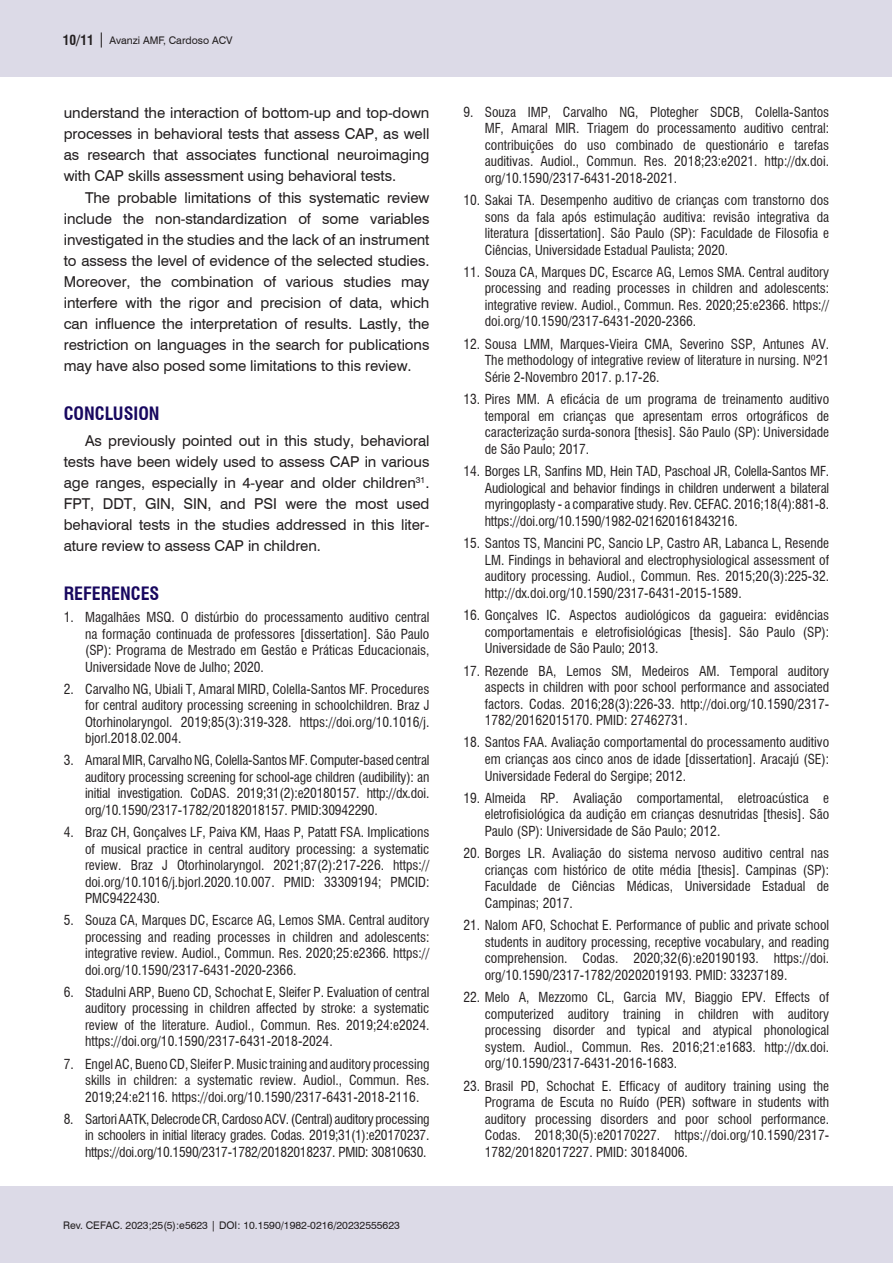
<style>
.page{position:relative;width:893px;height:1263px;background:#fff}
.page>*{position:absolute;margin:0;border:0;box-sizing:border-box;transform-origin:0 0}
.Nivel_1{font:700 condensed 18px "Swiss 721 BT";color:#18085f}
.Corpo_do_texto_INGLES{font:15px/21px "Swiss 721 BT";letter-spacing:-.005em;color:#231f20;text-align:justify}
.t1{font:condensed 13.5px/16.5px "Swiss 721 BT";color:#231f20;text-align:justify}
.t2{font:10.5px "Swiss 721 BT";color:#231f20}
.s1{font-weight:700;font-stretch:condensed;font-size:13.5px}
.s2{font-size:15px}
</style>
<div class="page">
<div style="left:0;top:1186px;width:892px;height:77px;background:#dcdae7"></div>
<div style="left:0;top:0;width:892px;height:77px;background:#dcdae7"></div>
<p class="t2" style="left:63px;top:33px;width:171px"><span class="s1">10/11</span> <span class="s2">|</span> Avanzi AMF, Cardoso ACV</p>
<p class="Corpo_do_texto_INGLES" style="left:64px;top:101px;width:367px">understand the interaction of bottom-up and top-down processes in behavioral tests that assess CAP, as well as research that associates functional neuroimaging with CAP skills assessment using behavioral tests.</p>
<p class="Corpo_do_texto_INGLES" style="left:64px;top:187px;width:367px;text-indent:21px">The probable limitations of this systematic review include the non-standardization of some variables investigated in the studies and the lack of an instrument to assess the level of evidence of the selected studies.<br>Moreover, the combination of various studies may interfere with the rigor and precision of data, which can influence the interpretation of results. Lastly, the restriction on languages in the search for publications may have also posed some limitations to this review.</p>
<p class="Nivel_1" style="left:64px;top:402px;width:97px">CONCLUSION</p>
<p class="Corpo_do_texto_INGLES" style="left:64px;top:430px;width:367px;text-indent:21px">As previously pointed out in this study, behavioral tests have been widely used to assess CAP in various age ranges, especially in 4-year and older children<sup>31</sup>.<br>FPT, DDT, GIN, SIN, and PSI were the most used behavioral tests in the studies addressed in this liter&shy;ature review to assess CAP in children.</p>
<p class="Nivel_1" style="left:64px;top:582px;width:97px">REFERENCES</p>
<p class="t1" style="left:85px;top:609px;width:346px;text-indent:-21px">1. Magalhães MSQ. O distúrbio do processamento auditivo central na formação continuada de professores [dissertation]. São Paulo (SP): Programa de Mestrado em Gestão e Práticas Educacionais, Universidade Nove de Julho; 2020.</p>
<p class="t1" style="left:85px;top:680px;width:346px;text-indent:-21px">2. Carvalho NG, Ubiali T, Amaral MIRD, Colella-Santos MF. Procedures for central auditory processing screening in schoolchildren. Braz J Otorhinolaryngol. 2019;85(3):319-328. https://doi.org/10.1016/j. bjorl.2018.02.004.</p>
<p class="t1" style="left:85px;top:752px;width:346px;text-indent:-21px">3. Amaral MIR, Carvalho NG, Colella-Santos MF. Computer-based central auditory processing screening for school-age children (audibility): an initial investigation. CoDAS. 2019;31(2):e20180157. http://dx.doi. org/10.1590/2317-1782/20182018157. PMID:30942290.</p>
<p class="t1" style="left:85px;top:824px;width:346px;text-indent:-21px">4. Braz CH, Gonçalves LF, Paiva KM, Haas P, Patatt FSA. Implications of musical practice in central auditory processing: a systematic review. Braz J Otorhinolaryngol. 2021;87(2):217-226. https:// doi.org/10.1016/j.bjorl.2020.10.007. PMID: 33309194; PMCID:<br>PMC9422430.</p>
<p class="t1" style="left:85px;top:912px;width:346px;text-indent:-21px">5. Souza CA, Marques DC, Escarce AG, Lemos SMA. Central auditory processing and reading processes in children and adolescents: integrative review. Audiol., Commun. Res. 2020;25:e2366. https:// doi.org/10.1590/2317-6431-2020-2366.</p>
<p class="t1" style="left:85px;top:984px;width:346px;text-indent:-21px">6. Stadulni ARP, Bueno CD, Schochat E, Sleifer P. Evaluation of central auditory processing in children affected by stroke: a systematic review of the literature. Audiol., Commun. Res. 2019;24:e2024. https://doi.org/10.1590/2317-6431-2018-2024.</p>
<p class="t1" style="left:85px;top:1055px;width:346px;text-indent:-21px">7. Engel AC, Bueno CD, Sleifer P. Music training and auditory processing skills in children: a systematic review. Audiol., Commun. Res.<br>2019;24:e2116. https://doi.org/10.1590/2317-6431-2018-2116.</p>
<p class="t1" style="left:85px;top:1110px;width:346px;text-indent:-21px">8. Sartori AATK, Delecrode CR, Cardoso ACV. (Central) auditory processing in schoolers in initial literacy grades. Codas. 2019;31(1):e20170237. https://doi.org/10.1590/2317-1782/20182018237. PMID: 30810630.</p>
<p class="t2" style="left:63px;top:1218px;width:338px">Rev. CEFAC. 2023;25(5):e5623 | DOI: 10.1590/1982-0216/20232555623</p>
<p class="t1" style="left:485px;top:103px;width:346px;text-indent:-21px">9. Souza IMP, Carvalho NG, Plotegher SDCB, Colella-Santos MF, Amaral MIR. Triagem do processamento auditivo central: contribuições do uso combinado de questionário e tarefas auditivas. Audiol., Commun. Res. 2018;23:e2021. http://dx.doi. org/10.1590/2317-6431-2018-2021.</p>
<p class="t1" style="left:485px;top:192px;width:346px;text-indent:-21px">10. Sakai TA. Desempenho auditivo de crianças com transtorno dos sons da fala após estimulação auditiva: revisão integrativa da literatura [dissertation]. São Paulo (SP): Faculdade de Filosofia e Ciências, Universidade Estadual Paulista; 2020.</p>
<p class="t1" style="left:485px;top:264px;width:346px;text-indent:-21px">11. Souza CA, Marques DC, Escarce AG, Lemos SMA. Central auditory processing and reading processes in children and adolescents: integrative review. Audiol., Commun. Res. 2020;25:e2366. https:// doi.org/10.1590/2317-6431-2020-2366.</p>
<p class="t1" style="left:485px;top:336px;width:346px;text-indent:-21px">12. Sousa LMM, Marques-Vieira CMA, Severino SSP, Antunes AV.<br>The methodology of integrative review of literature in nursing. Nº21<br>Série 2-Novembro 2017. p.17-26.</p>
<p class="t1" style="left:485px;top:391px;width:346px;text-indent:-21px">13. Pires MM. A eficácia de um programa de treinamento auditivo temporal em crianças que apresentam erros ortográficos de caracterização surda-sonora [thesis]. São Paulo (SP): Universidade de São Paulo; 2017.</p>
<p class="t1" style="left:485px;top:463px;width:346px;text-indent:-21px">14. Borges LR, Sanfins MD, Hein TAD, Paschoal JR, Colella-Santos MF.<br>Audiological and behavior findings in children underwent a bilateral myringoplasty - a comparative study. Rev. CEFAC. 2016;18(4):881-8. https://doi.org/10.1590/1982-021620161843216.</p>
<p class="t1" style="left:485px;top:535px;width:346px;text-indent:-21px">15. Santos TS, Mancini PC, Sancio LP, Castro AR, Labanca L, Resende LM. Findings in behavioral and electrophysiological assessment of auditory processing. Audiol., Commun. Res. 2015;20(3):225-32. http://dx.doi.org/10.1590/2317-6431-2015-1589.</p>
<p class="t1" style="left:485px;top:607px;width:346px;text-indent:-21px">16. Gonçalves IC. Aspectos audiológicos da gagueira: evidências comportamentais e eletrofisiológicas [thesis]. São Paulo (SP):<br>Universidade de São Paulo; 2013.</p>
<p class="t1" style="left:485px;top:662px;width:346px;text-indent:-21px">17. Rezende BA, Lemos SM, Medeiros AM. Temporal auditory aspects in children with poor school performance and associated factors. Codas. 2016;28(3):226-33. http://doi.org/10.1590/2317- 1782/20162015170. PMID: 27462731.</p>
<p class="t1" style="left:485px;top:734px;width:346px;text-indent:-21px">18. Santos FAA. Avaliação comportamental do processamento auditivo em crianças aos cinco anos de idade [dissertation]. Aracajú (SE):<br>Universidade Federal do Sergipe; 2012.</p>
<p class="t1" style="left:485px;top:790px;width:346px;text-indent:-21px">19. Almeida RP. Avaliação comportamental, eletroacústica e eletrofisiológica da audição em crianças desnutridas [thesis]. São Paulo (SP): Universidade de São Paulo; 2012.</p>
<p class="t1" style="left:485px;top:845px;width:346px;text-indent:-21px">20. Borges LR. Avaliação do sistema nervoso auditivo central nas crianças com histórico de otite média [thesis]. Campinas (SP):<br>Faculdade de Ciências Médicas, Universidade Estadual de Campinas; 2017.</p>
<p class="t1" style="left:485px;top:917px;width:346px;text-indent:-21px">21. Nalom AFO, Schochat E. Performance of public and private school students in auditory processing, receptive vocabulary, and reading comprehension. Codas. 2020;32(6):e20190193. https://doi. org/10.1590/2317-1782/20202019193. PMID: 33237189.</p>
<p class="t1" style="left:485px;top:989px;width:346px;text-indent:-21px">22. Melo A, Mezzomo CL, Garcia MV, Biaggio EPV. Effects of computerized auditory training in children with auditory processing disorder and typical and atypical phonological system. Audiol., Commun. Res. 2016;21:e1683. http://dx.doi. org/10.1590/2317-6431-2016-1683.</p>
<p class="t1" style="left:485px;top:1077px;width:346px;text-indent:-21px">23. Brasil PD, Schochat E. Efficacy of auditory training using the Programa de Escuta no Ruído (PER) software in students with auditory processing disorders and poor school performance.<br>Codas. 2018;30(5):e20170227. https://doi.org/10.1590/2317- 1782/20182017227. PMID: 30184006.</p>
</div>
